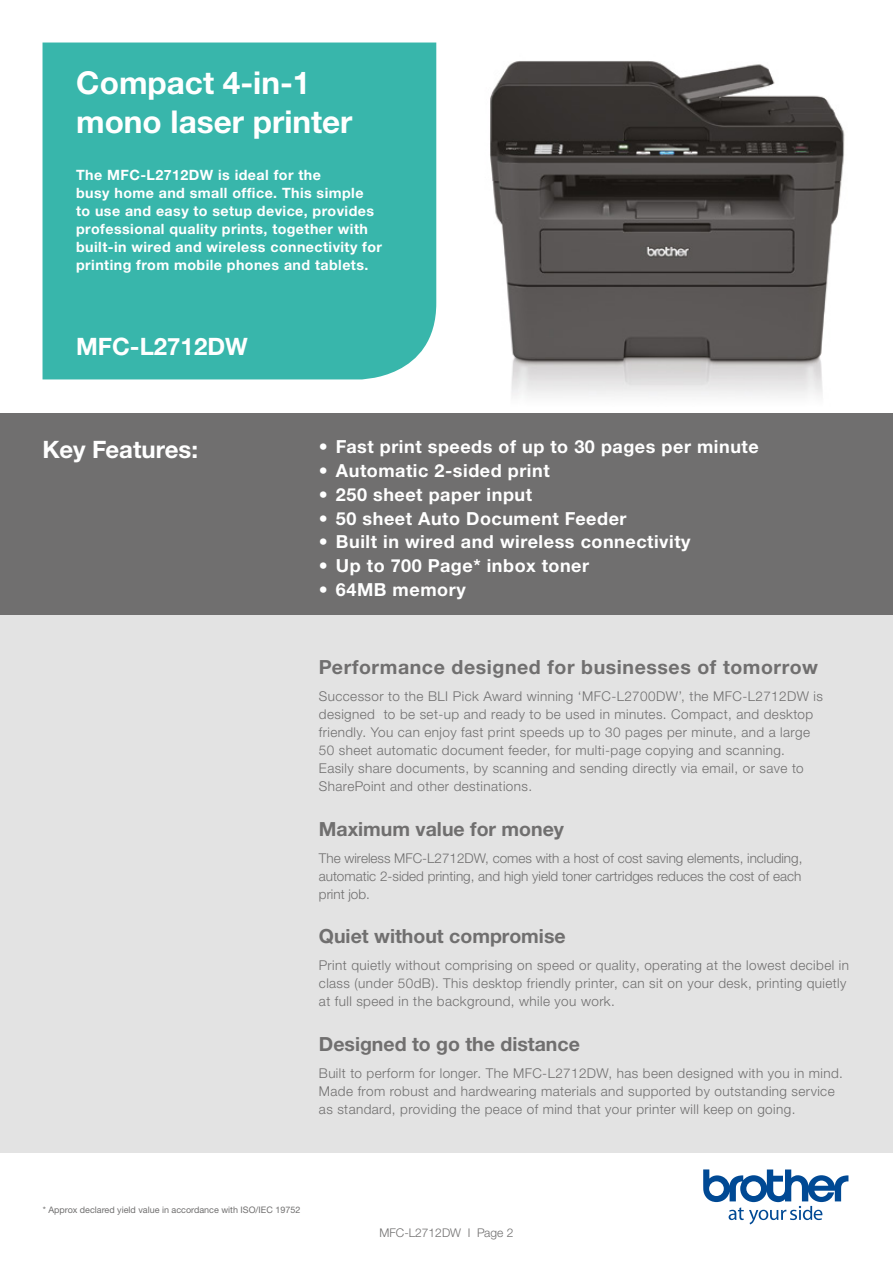
<style>
.page{position:relative;width:893px;height:1263px;background:#fff}
.page>*{position:absolute;margin:0;border:0;box-sizing:border-box;transform-origin:0 0}
.t1{font:700 31.5px/39px "Helvetica Neue LTW1 G";color:#fff}
.t2{font:700 24px "Helvetica Neue LTW1 G";color:#fff}
.t3{font:700 19.5px "Helvetica Neue LTW1 G";color:#706f6f}
.t4{font:700 19.5px "Helvetica Neue LTW1 G";letter-spacing:.03em;color:#706f6f}
.t5{font:700 18px "Helvetica Neue LTW1 G";letter-spacing:.03em;color:#fff}
.t6{font:700 14.25px/18px "Helvetica Neue LTW1 G";letter-spacing:.03em;color:#fff}
.t7{font:300 13.5px/18px "Helvetica Neue LTW1 G";letter-spacing:.03em;color:#706f6f}
.t8{font:300 12px "Helvetica Neue LTW1 G";color:#706f6f}
.t9{font:9px "Helvetica Neue LTW1 G";color:#706f6f}
</style>
<div class="page">
<img style="left:490px;top:61px;width:355px;height:335px">
<svg style="left:703px;top:1169px;width:145px;height:55px"></svg>
<div style="left:0;top:413px;width:893px;height:740px;background:#e3e3e3"></div>
<div style="left:43px;top:43px;width:393px;height:336px;background:#38b6ab"></div>
<div style="left:0;top:413px;width:893px;height:202px;background:#706f6f"></div>
<h1 class="t1" style="left:76px;top:64px;width:278px">Compact 4-in-1 mono laser printer</h1>
<p class="t6" style="left:76px;top:166px;width:307px">The MFC-L2712DW is ideal for the<br>busy home and small office. This simple<br>to use and easy to setup device, provides professional quality prints, together with built-in wired and wireless connectivity for printing from mobile phones and tablets.</p>
<h2 class="t2" style="left:76px;top:332px;width:173px">MFC-L2712DW</h2>
<h2 class="t2" style="left:43px;top:434px;width:157px">Key Features:</h2>
<h3 class="t5" style="left:319px;top:436px;width:441px">• Fast print speeds of up to 30 pages per minute</h3>
<h3 class="t5" style="left:319px;top:460px;width:232px">• Automatic 2-sided print</h3>
<h3 class="t5" style="left:319px;top:483px;width:215px">• 250 sheet paper input</h3>
<h3 class="t5" style="left:319px;top:507px;width:309px">• 50 sheet Auto Document Feeder</h3>
<h3 class="t5" style="left:319px;top:531px;width:373px">• Built in wired and wireless connectivity</h3>
<h3 class="t5" style="left:319px;top:555px;width:272px">• Up to 700 Page* inbox toner</h3>
<h3 class="t5" style="left:319px;top:578px;width:148px">• 64MB memory</h3>
<h3 class="t4" style="left:319px;top:655px;width:501px">Performance designed for businesses of tomorrow</h3>
<p class="t7" style="left:319px;top:688px;width:506px">Successor to the BLI Pick Award winning ‘MFC-L2700DW’, the MFC-L2712DW is designed to be set-up and ready to be used in minutes. Compact, and desktop friendly. You can enjoy fast print speeds up to 30 pages per minute, and a large 50 sheet automatic document feeder, for multi-page copying and scanning.<br>Easily share documents, by scanning and sending directly via email, or save to SharePoint and other destinations.</p>
<h3 class="t3" style="left:319px;top:817px;width:247px">Maximum value for money</h3>
<p class="t7" style="left:319px;top:849px;width:485px;text-align:justify">The wireless MFC-L2712DW, comes with a host of cost saving elements, including, automatic 2-sided printing, and high yield toner cartridges reduces the cost of each print job.</p>
<h3 class="t3" style="left:319px;top:924px;width:248px">Quiet without compromise</h3>
<p class="t7" style="left:319px;top:956px;width:531px">Print quietly without comprising on speed or quality, operating at the lowest decibel in class (under 50dB). This desktop friendly printer, can sit on your desk, printing quietly at full speed in the background, while you work.</p>
<h3 class="t3" style="left:319px;top:1032px;width:262px">Designed to go the distance</h3>
<p class="t7" style="left:319px;top:1064px;width:526px">Built to perform for longer. The MFC-L2712DW, has been designed with you in mind.<br>Made from robust and hardwearing materials and supported by outstanding service as standard, providing the peace of mind that your printer will keep on going.</p>
<p class="t9" style="left:43px;top:1204px;width:259px">* Approx declared yield value in accordance with ISO/IEC 19752</p>
<p class="t8" style="left:380px;top:1226px;width:135px">MFC-L2712DW I Page 2</p>
</div>
